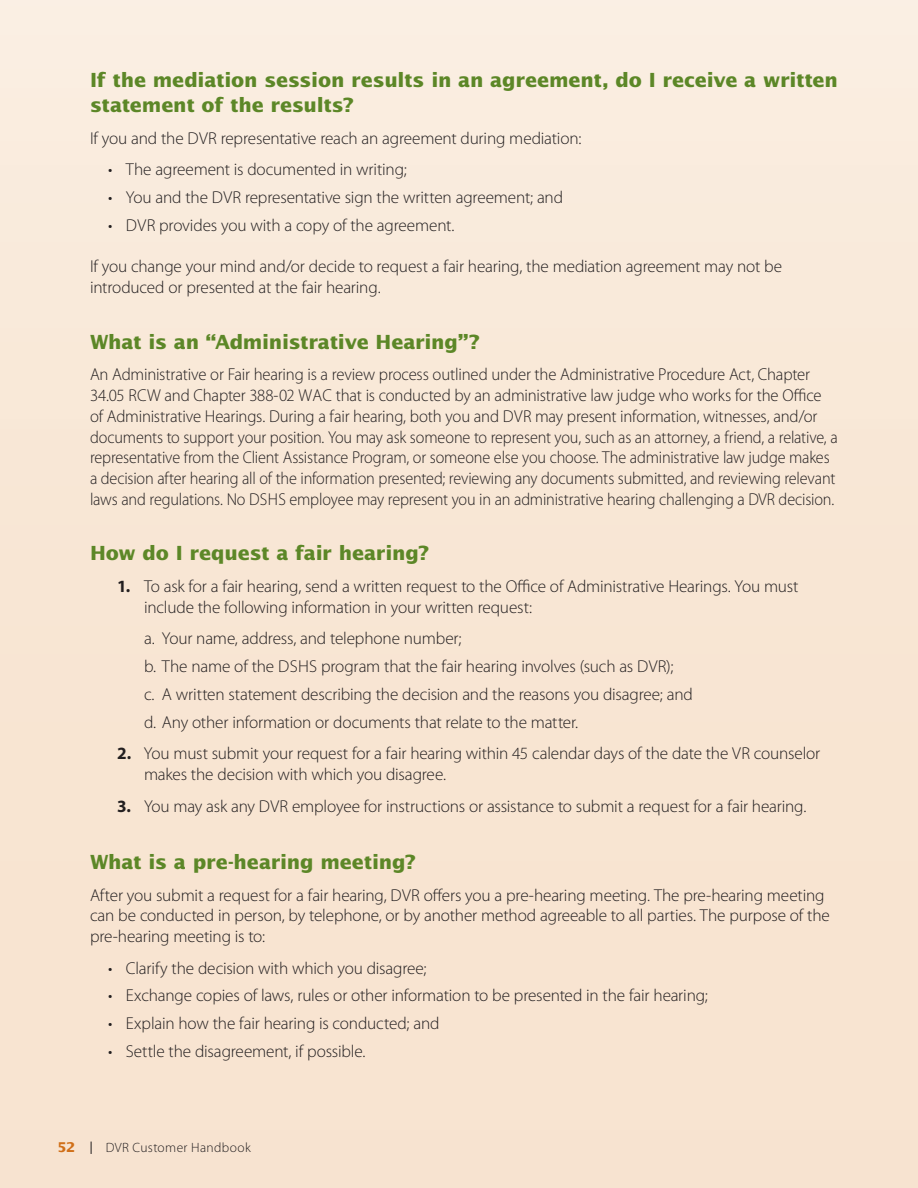
<style>
.page{position:relative;width:918px;height:1188px;background:#fff}
.page>*{position:absolute;margin:0;border:0;box-sizing:border-box;transform-origin:0 0}
.t1{font:700 19.5px/25.2px "Lucida Sans Std";letter-spacing:-.01em;color:#5c8727}
.t2{font:300 17.25px/20.7px "Myriad Pro";letter-spacing:-.01em;color:#231f20}
.Body_Text{font:300 13.5px "Myriad Pro";letter-spacing:.025em;color:#231f20}
.s1{font-weight:700}
.s2{font-family:"Lucida Sans Std";font-weight:700;color:#d06f18}
.s3{font-family:"Lucida Std";font-weight:400}
</style>
<div class="page">
<div style="left:0;top:0;width:918px;height:1188px;background:linear-gradient(to right,#f8e7d6,#f8e7d6)"></div>
<p class="t1" style="left:90px;top:68px;width:750px">If the mediation session results in an agreement, do I receive a written statement of the results?</p>
<p class="t2" style="left:90px;top:128px;width:493px">If you and the DVR representative reach an agreement during mediation:</p>
<p class="t2" style="left:108px;top:159px;width:300px">• The agreement is documented in writing;</p>
<p class="t2" style="left:108px;top:187px;width:457px">• You and the DVR representative sign the written agreement; and</p>
<p class="t2" style="left:108px;top:215px;width:348px">• DVR provides you with a copy of the agreement.</p>
<p class="t2" style="left:90px;top:257px;width:694px">If you change your mind and/or decide to request a fair hearing, the mediation agreement may not be introduced or presented at the fair hearing.</p>
<p class="t1" style="left:90px;top:330px;width:392px">What is an “Administrative Hearing”?</p>
<p class="t2" style="left:90px;top:365px;width:749px">An Administrative or Fair hearing is a review process outlined under the Administrative Procedure Act, Chapter 34.05 RCW and Chapter 388-02 WAC that is conducted by an administrative law judge who works for the Office of Administrative Hearings. During a fair hearing, both you and DVR may present information, witnesses, and/or documents to support your position. You may ask someone to represent you, such as an attorney, a friend, a relative, a representative from the Client Assistance Program, or someone else you choose. The administrative law judge makes a decision after hearing all of the information presented; reviewing any documents submitted, and reviewing relevant laws and regulations. No DSHS employee may represent you in an administrative hearing challenging a DVR decision.</p>
<p class="t1" style="left:90px;top:541px;width:341px">How do I request a fair hearing?</p>
<p class="t2" style="left:144px;top:576px;width:656px;text-indent:-27px"><span class="s1">1.</span> To ask for a fair hearing, send a written request to the Office of Administrative Hearings. You must include the following information in your written request:</p>
<p class="t2" style="left:144px;top:628px;width:319px">a. Your name, address, and telephone number;</p>
<p class="t2" style="left:144px;top:656px;width:531px">b. The name of the DSHS program that the fair hearing involves (such as DVR);</p>
<p class="t2" style="left:144px;top:684px;width:550px">c. A written statement describing the decision and the reasons you disagree; and</p>
<p class="t2" style="left:144px;top:712px;width:436px">d. Any other information or documents that relate to the matter.</p>
<p class="t2" style="left:144px;top:744px;width:678px;text-indent:-27px"><span class="s1">2.</span> You must submit your request for a fair hearing within 45 calendar days of the date the VR counselor makes the decision with which you disagree.</p>
<p class="t2" style="left:117px;top:796px;width:691px"><span class="s1">3.</span> You may ask any DVR employee for instructions or assistance to submit a request for a fair hearing.</p>
<p class="t1" style="left:90px;top:850px;width:327px">What is a pre-hearing meeting?</p>
<p class="t2" style="left:90px;top:885px;width:741px">After you submit a request for a fair hearing, DVR offers you a pre-hearing meeting. The pre-hearing meeting can be conducted in person, by telephone, or by another method agreeable to all parties. The purpose of the pre-hearing meeting is to:</p>
<p class="t2" style="left:108px;top:958px;width:320px">• Clarify the decision with which you disagree;</p>
<p class="t2" style="left:108px;top:986px;width:601px">• Exchange copies of laws, rules or other information to be presented in the fair hearing;</p>
<p class="t2" style="left:108px;top:1014px;width:333px">• Explain how the fair hearing is conducted; and</p>
<p class="t2" style="left:108px;top:1041px;width:259px">• Settle the disagreement, if possible.</p>
<p class="Body_Text" style="left:57px;top:1140px;width:195px"><span class="s2">52</span> <span class="s3">|</span> DVR Customer Handbook</p>
</div>
